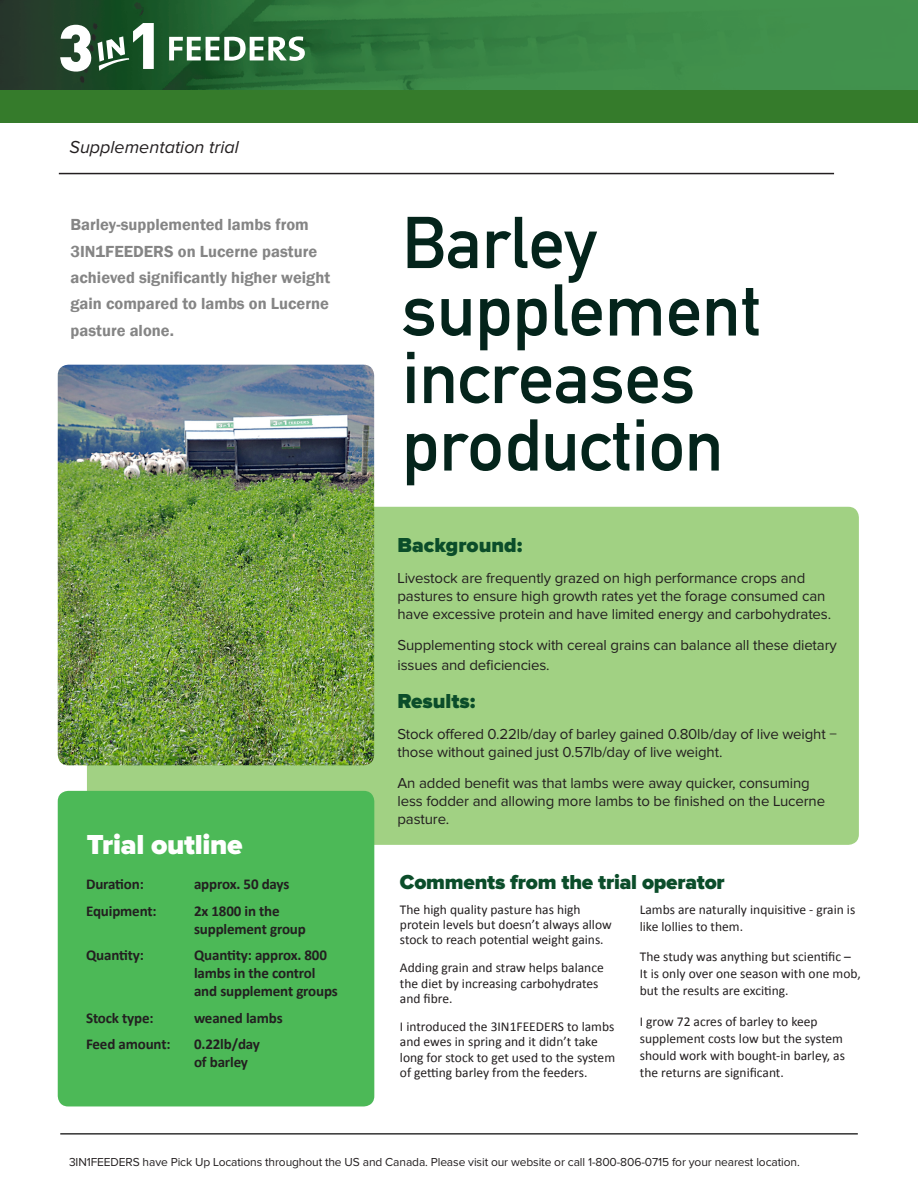
<style>
.page{position:relative;width:918px;height:1188px;background:#fff}
.page>*{position:absolute;margin:0;border:0;box-sizing:border-box;transform-origin:0 0}
.t1{font:72px/67.5px "DIN 1451 Mittelschrift Regular";color:#04241b}
.t2{font:900 28.5px "Proxima Nova";letter-spacing:-.01em;color:#fff}
.t3{font:900 21px "Proxima Nova";letter-spacing:-.01em;color:#0b4d2a}
.t4{font:italic 18px "Proxima Nova";color:#231f20}
.t5{font:600 16.5px/26.4px "Franklin Gothic";color:#858585}
.t6{font:15px/18px "Proxima Nova";letter-spacing:-.01em;color:#231f20}
.t7{font:700 15px/18px "Calibri";letter-spacing:-.01em;color:#231f20}
.t8{font:13.5px/15.1px "Calibri";color:#231f20}
.t9{font:12px "Proxima Nova";letter-spacing:-.01em;color:#231f20}
</style>
<div class="page">
<div style="left:87px;top:507px;width:772px;height:338px;background:#a1d183;border-radius:11px"></div>
<img style="left:58px;top:365px;width:316px;height:400px">
<div style="left:0;top:0;width:918px;height:123px;background:#357b2b"></div>
<img style="left:0;top:0;width:918px;height:89px">
<svg style="left:169px;top:36px;width:136px;height:25px;background:#87a98f"></svg>
<svg style="left:60px;top:23px;width:94px;height:51px;background:#718f79"></svg>
<hr style="left:59px;top:173px;width:775px;height:1px;background:#231f20">
<hr style="left:60px;top:1133px;width:798px;height:2px;background:#333">
<div style="left:58px;top:791px;width:316px;height:315px;background:#4cb957;border-radius:10px"></div>
<p class="t4" style="left:70px;top:139px;width:171px">Supplementation trial</p>
<p class="t5" style="left:70px;top:212px;width:261px">Barley-supplemented lambs from<br>3IN1FEEDERS on Lucerne pasture achieved significantly higher weight gain compared to lambs on Lucerne pasture alone.</p>
<p class="t1" style="left:402px;top:208px;width:360px">Barley supplement increases production</p>
<p class="t2" style="left:87px;top:832px;width:157px">Trial outline</p>
<p class="t7" style="left:86px;top:875px;width:59px">Duration:</p>
<p class="t7" style="left:194px;top:875px;width:97px">approx. 50 days</p>
<p class="t7" style="left:86px;top:902px;width:72px">Equipment:</p>
<p class="t7" style="left:194px;top:902px;width:113px">2x 1800 in the supplement group</p>
<p class="t7" style="left:86px;top:946px;width:59px">Quantity:</p>
<p class="t7" style="left:194px;top:946px;width:145px">Quantity: approx. 800 lambs in the control and supplement groups</p>
<p class="t7" style="left:86px;top:1009px;width:69px">Stock type:</p>
<p class="t7" style="left:194px;top:1009px;width:90px">weaned lambs</p>
<p class="t7" style="left:86px;top:1035px;width:86px">Feed amount:</p>
<p class="t7" style="left:194px;top:1035px;width:67px">0.22lb/day of barley</p>
<p class="t3" style="left:398px;top:536px;width:126px">Background:</p>
<p class="t6" style="left:398px;top:570px;width:435px">Livestock are frequently grazed on high performance crops and pastures to ensure high growth rates yet the forage consumed can have excessive protein and have limited energy and carbohydrates.</p>
<p class="t6" style="left:398px;top:636px;width:441px;line-height:19.8px">Supplementing stock with cereal grains can balance all these dietary issues and deficiencies.</p>
<p class="t3" style="left:398px;top:692px;width:79px">Results:</p>
<p class="t6" style="left:398px;top:726px;width:441px">Stock offered 0.22lb/day of barley gained 0.80lb/day of live weight − those without gained just 0.57lb/day of live weight.</p>
<p class="t6" style="left:398px;top:775px;width:429px">An added benefit was that lambs were away quicker, consuming less fodder and allowing more lambs to be finished on the Lucerne pasture.</p>
<p class="t3" style="left:400px;top:873px;width:326px">Comments from the trial operator</p>
<p class="t8" style="left:400px;top:902px;width:213px">The high quality pasture has high protein levels but doesn’t always allow stock to reach potential weight gains.</p>
<p class="t8" style="left:400px;top:960px;width:205px">Adding grain and straw helps balance the diet by increasing carbohydrates and fibre.</p>
<p class="t8" style="left:400px;top:1019px;width:217px">I introduced the 3IN1FEEDERS to lambs and ewes in spring and it didn’t take long for stock to get used to the system of getting barley from the feeders.</p>
<p class="t8" style="left:640px;top:901px;width:217px;line-height:17px">Lambs are naturally inquisitive - grain is like lollies to them.</p>
<p class="t8" style="left:640px;top:948px;width:223px;line-height:17px">The study was anything but scientific –<br>It is only over one season with one mob, but the results are exciting.</p>
<p class="t8" style="left:640px;top:1013px;width:207px;line-height:17px">I grow 72 acres of barley to keep supplement costs low but the system should work with bought-in barley, as the returns are significant.</p>
<p class="t9" style="left:69px;top:1156px;width:732px">3IN1FEEDERS have Pick Up Locations throughout the US and Canada. Please visit our website or call 1-800-806-0715 for your nearest location.</p>
</div>
